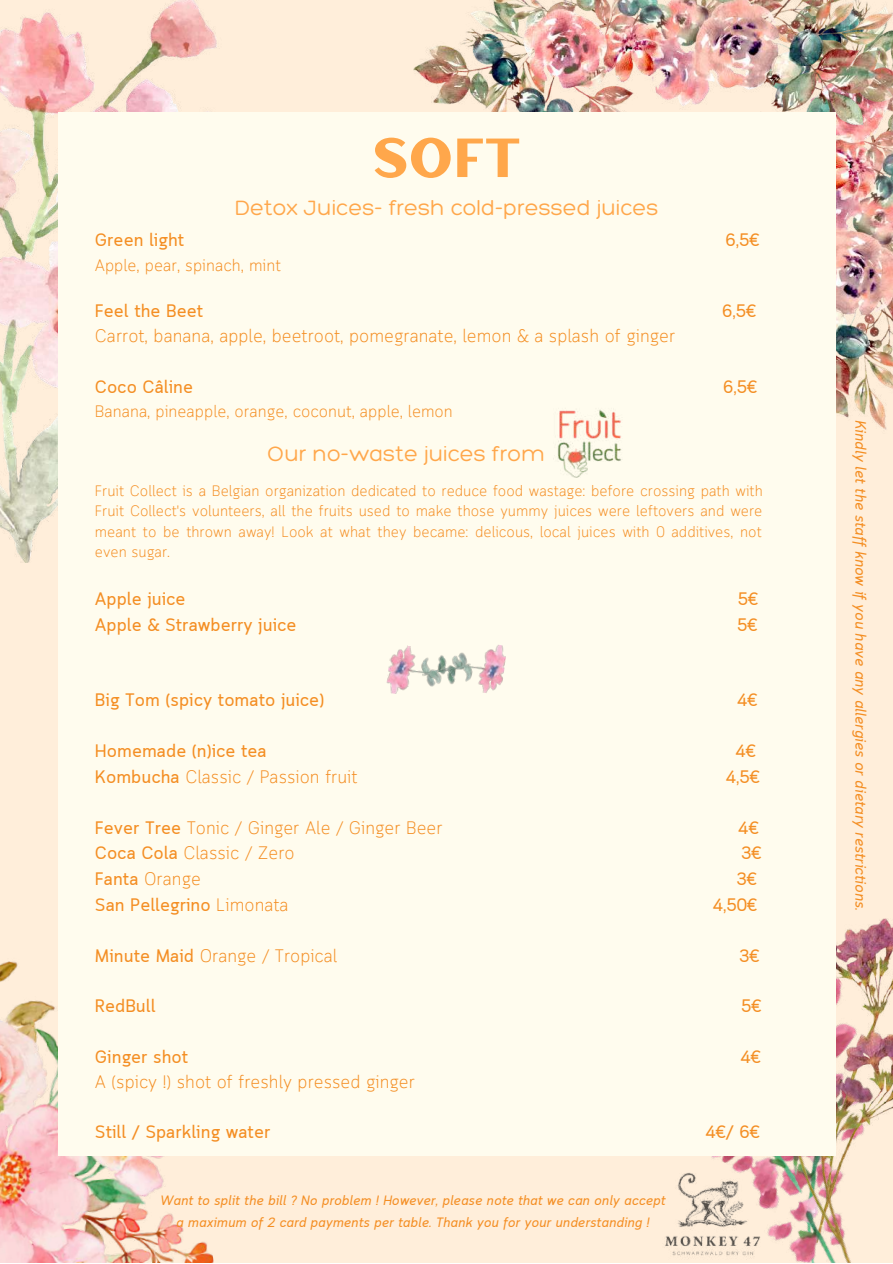
<style>
.page{position:relative;width:893px;height:1264px;background:#fff}
.page>*{position:absolute;margin:0;border:0;box-sizing:border-box;transform-origin:0 0}
.t1{font:54.9px "Hertical Sans";color:#ffa74b}
.t2{font:300 22.5px "Hero";color:#ffa74b}
.t3{font:18px "Cloud Loop";color:#f48e23}
.t4{font:700 18px "Cloud Loop";color:#f48e23}
.t5{font:16.5px "Cloud Loop";color:#f48e23}
.t6{font:15px/20.2px "Cloud Loop";color:#f48e23;text-align:justify}
.t7{font:italic 700 15px "Cloud Loop";color:#f48e23}
.t8{font:italic 700 13.5px/21.3px "Cloud Loop";color:#f48e23;text-align:center}
.s1{font-weight:700}
.s2{font-weight:400}
</style>
<div class="page">
<div style="left:0;top:0;width:892px;height:1262px;background:#ffeeda"></div>
<img style="left:835px;top:918px;width:57px;height:28px">
<img style="left:668px;top:946px;width:224px;height:316px">
<img style="left:0;top:961px;width:222px;height:301px">
<img style="left:835px;top:144px;width:57px;height:296px">
<img style="left:413px;top:0;width:479px;height:144px">
<img style="left:0;top:0;width:217px;height:562px">
<div style="left:58px;top:112px;width:777px;height:1043px;background:#fffcee"></div>
<img style="left:665px;top:1161px;width:97px;height:100px">
<img style="left:386px;top:645px;width:34px;height:49px">
<img style="left:420px;top:644px;width:86px;height:49px">
<img style="left:558px;top:409px;width:64px;height:68px">
<h1 class="t1" style="left:373px;top:120px;width:149px">soft</h1>
<h2 class="t2" style="left:235px;top:194px;width:424px">Detox Juices- fresh cold-pressed juices</h2>
<p class="t4" style="left:95px;top:230px;width:91px">Green light</p>
<p class="t4" style="left:725px;top:230px;width:35px">6,5€</p>
<p class="t5" style="left:95px;top:255px;width:188px">Apple, pear, spinach, mint</p>
<p class="t4" style="left:95px;top:301px;width:110px">Feel the Beet</p>
<p class="t4" style="left:722px;top:301px;width:35px">6,5€</p>
<p class="t3" style="left:95px;top:324px;width:581px">Carrot, banana, apple, beetroot, pomegranate, lemon &amp; a splash of ginger</p>
<p class="t4" style="left:95px;top:376px;width:100px">Coco Câline</p>
<p class="t4" style="left:723px;top:376px;width:35px">6,5€</p>
<p class="t5" style="left:95px;top:401px;width:359px">Banana, pineapple, orange, coconut, apple, lemon</p>
<h2 class="t2" style="left:267px;top:440px;width:279px">Our no-waste juices from</h2>
<p class="t6" style="left:95px;top:482px;width:669px">Fruit Collect is a Belgian organization dedicated to reduce food wastage: before crossing path with Fruit Collect's volunteers, all the fruits used to make those yummy juices were leftovers and were meant to be thrown away! Look at what they became: delicous, local juices with 0 additives, not even sugar.</p>
<p class="t4" style="left:95px;top:588px;width:92px">Apple juice</p>
<p class="t4" style="left:737px;top:588px;width:22px">5€</p>
<p class="t4" style="left:95px;top:614px;width:203px">Apple &amp; Strawberry juice</p>
<p class="t4" style="left:737px;top:614px;width:22px">5€</p>
<p class="t4" style="left:95px;top:690px;width:231px">Big Tom (spicy tomato juice)</p>
<p class="t4" style="left:737px;top:690px;width:22px">4€</p>
<p class="t4" style="left:95px;top:740px;width:173px">Homemade (n)ice tea</p>
<p class="t4" style="left:735px;top:740px;width:22px">4€</p>
<p class="t3" style="left:95px;top:765px;width:264px"><span class="s1">Kombucha</span> Classic / Passion fruit</p>
<p class="t4" style="left:725px;top:766px;width:35px">4,5€</p>
<p class="t3" style="left:95px;top:815px;width:349px"><span class="s1">Fever Tree</span> Tonic / Ginger Ale / Ginger Beer</p>
<p class="t4" style="left:738px;top:817px;width:22px">4€</p>
<p class="t3" style="left:95px;top:841px;width:201px"><span class="s1">Coca Cola</span> Classic / Zero</p>
<p class="t4" style="left:741px;top:842px;width:22px">3€</p>
<p class="t3" style="left:95px;top:867px;width:107px"><span class="s1">Fanta</span> Orange</p>
<p class="t4" style="left:736px;top:868px;width:22px">3€</p>
<p class="t4" style="left:95px;top:894px;width:195px">San Pellegrino <span class="s2">Limonata</span></p>
<p class="t4" style="left:712px;top:894px;width:46px">4,50€</p>
<p class="t3" style="left:95px;top:943px;width:244px"><span class="s1">Minute Maid</span> Orange / Tropical</p>
<p class="t4" style="left:739px;top:945px;width:22px">3€</p>
<p class="t4" style="left:95px;top:995px;width:62px">RedBull</p>
<p class="t4" style="left:741px;top:995px;width:22px">5€</p>
<p class="t4" style="left:95px;top:1046px;width:95px">Ginger shot</p>
<p class="t4" style="left:740px;top:1046px;width:22px">4€</p>
<p class="t3" style="left:95px;top:1069px;width:321px">A (spicy !) shot of freshly pressed ginger</p>
<p class="t4" style="left:95px;top:1121px;width:177px">Still / Sparkling water</p>
<p class="t4" style="left:705px;top:1121px;width:55px">4€/ 6€</p>
<p class="t8" style="left:160px;top:1191px;width:506px">Want to split the bill ? No problem ! However, please note that we can only accept a maximum of 2 card payments per table. Thank you for your understanding !</p>
<p class="t7" style="left:869px;top:420px;width:492px;rotate:90deg">Kindly let the staff know if you have any allergies or dietary restrictions.</p>
</div>
